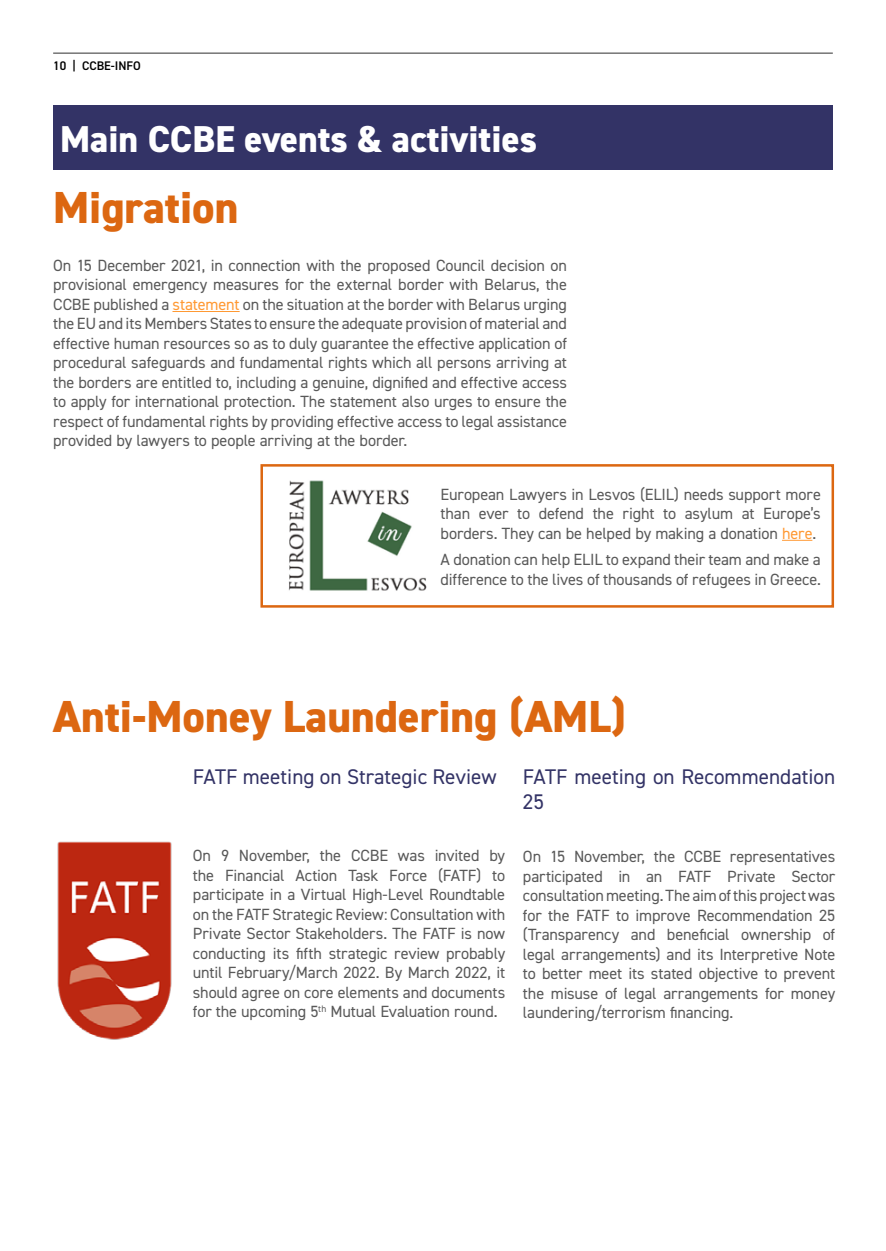
<style>
.page{position:relative;width:886px;height:1251px;background:#fff}
.page>*{position:absolute;margin:0;border:0;box-sizing:border-box;transform-origin:0 0}
.t1{font:800 45px "DIN2014";color:#dc6711}
.t2{font:800 37.5px "DIN2014";color:#fff}
.t3{font:21.25px/25.5px "DIN2014";color:#336}
.t4{font:16.25px/19.5px "DIN2014";letter-spacing:-.01em;color:#595959;text-align:justify}
.t5{font:600 12.5px "DIN2014";color:#000}
.s1{color:#f93}
</style>
<div class="page">
<img style="left:288px;top:480px;width:139px;height:111px">
<img style="left:57px;top:841px;width:115px;height:199px">
<hr style="left:53px;top:53px;width:780px;height:1px;background:#595959">
<div style="left:53px;top:105px;width:780px;height:65px;background:#336"></div>
<hr style="left:172px;top:311px;width:68px;height:1px;background:#f93">
<hr style="left:782px;top:540px;width:30px;height:1px;background:#f93">
<div style="left:260px;top:464px;width:574px;height:144px;border:2px solid #dc6711"></div>
<p class="t5" style="left:53px;top:58px;width:89px">10 | CCBE-INFO</p>
<h2 class="t2" style="left:60px;top:114px;width:478px">Main CCBE events &amp; activities</h2>
<h1 class="t1" style="left:53px;top:177px;width:187px">Migration</h1>
<p class="t4" style="left:53px;top:255px;width:515px">On 15 December 2021, in connection with the proposed Council decision on provisional emergency measures for the external border with Belarus, the CCBE published a <span class="s1">statement</span> on the situation at the border with Belarus urging the EU and its Members States to ensure the adequate provision of material and effective human resources so as to duly guarantee the effective application of procedural safeguards and fundamental rights which all persons arriving at the borders are entitled to, including a genuine, dignified and effective access to apply for international protection. The statement also urges to ensure the respect of fundamental rights by providing effective access to legal assistance provided by lawyers to people arriving at the border.</p>
<p class="t4" style="left:441px;top:484px;width:382px">European Lawyers in Lesvos (ELIL) needs support more than ever to defend the right to asylum at Europe’s borders. They can be helped by making a donation <span class="s1">here</span>.</p>
<p class="t4" style="left:441px;top:550px;width:382px">A donation can help ELIL to expand their team and make a difference to the lives of thousands of refugees in Greece.</p>
<h1 class="t1" style="left:53px;top:686px;width:574px">Anti-Money Laundering (AML)</h1>
<h3 class="t3" style="left:193px;top:763px;width:305px">FATF meeting on Strategic Review</h3>
<h3 class="t3" style="left:523px;top:763px;width:314px">FATF meeting on Recommendation<br>25</h3>
<p class="t4" style="left:193px;top:845px;width:314px">On 9 November, the CCBE was invited by the Financial Action Task Force (FATF) to participate in a Virtual High-Level Roundtable on the FATF Strategic Review: Consultation with Private Sector Stakeholders. The FATF is now conducting its fifth strategic review probably until February/March 2022. By March 2022, it should agree on core elements and documents for the upcoming 5<sup>th</sup> Mutual Evaluation round.</p>
<p class="t4" style="left:523px;top:847px;width:314px">On 15 November, the CCBE representatives participated in an FATF Private Sector consultation meeting. The aim of this project was for the FATF to improve Recommendation 25 (Transparency and beneficial ownership of legal arrangements) and its Interpretive Note to better meet its stated objective to prevent the misuse of legal arrangements for money laundering/terrorism financing.</p>
</div>
